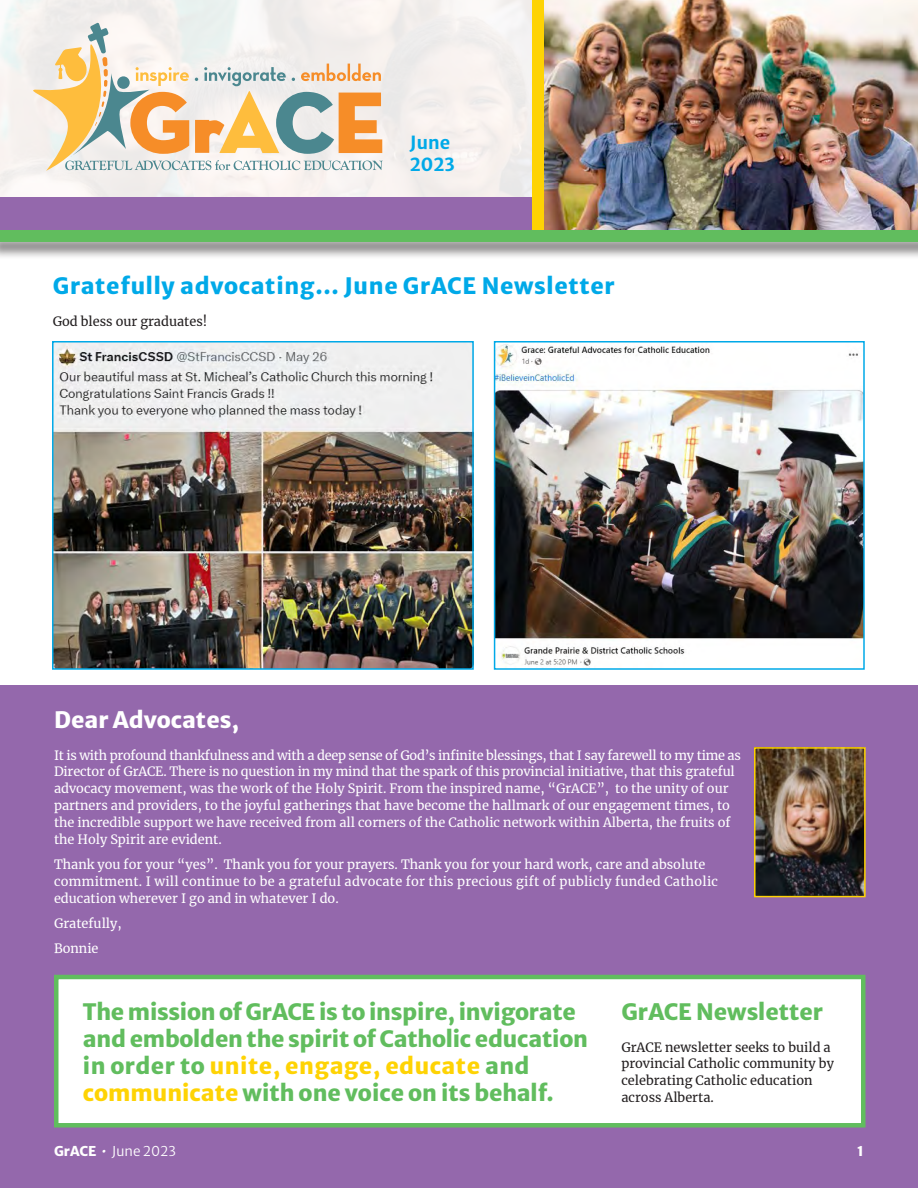
<style>
.page{position:relative;width:918px;height:1188px;background:#fff}
.page>*{position:absolute;margin:0;border:0;box-sizing:border-box;transform-origin:0 0}
.Headings{font:800 22.5px/27px "Merriweather Sans";letter-spacing:-.01em;color:#61bd5e}
.Headings-2{font:800 22.5px "Merriweather Sans";letter-spacing:.03em;color:#00a9e8}
.Headings-3{font:800 22.5px "Merriweather Sans";color:#fff}
.t1{font:700 18px "Merriweather Sans";color:#00a9e8}
.Titles{font:300 13.5px "Merriweather Sans";color:#fff}
.Titles-2{font:800 13.5px "Merriweather Sans";color:#fff}
.Single_Column_Paragr{font:12.75px/16.8px "Merriweather";color:#fff}
.Multi_Column_Paragra{font:12.75px/16.8px "Merriweather";color:#231f20}
.Single_Column_Paragr-2{font:12.75px "Merriweather";color:#231f20}
.s1{color:#fed304}
.s2{font-weight:800}
.s3{font-weight:700;font-style:italic}
</style>
<div class="page">
<div style="left:0;top:686px;width:918px;height:502px;background:#9468ac"></div>
<div style="left:54px;top:975px;width:812px;height:153px;background:#fff;border:4px solid #61bd5e"></div>
<img style="left:55px;top:344px;width:416px;height:323px">
<div style="left:52px;top:341px;width:422px;height:329px;border:2px solid #00a9e8"></div>
<img style="left:497px;top:344px;width:365px;height:322px">
<div style="left:494px;top:341px;width:371px;height:329px;border:2px solid #00a9e8"></div>
<img style="left:757px;top:750px;width:106px;height:144px">
<div style="left:754px;top:747px;width:112px;height:150px;border:2px solid #fed304"></div>
<img style="left:544px;top:0;width:374px;height:230px">
<div style="left:0;top:0;width:532px;height:199px;background:#f5f1ee"></div>
<svg style="left:33px;top:23px;width:350px;height:148px"></svg>
<div style="left:0;top:198px;width:532px;height:38px;background:#9468ac"></div>
<div style="left:532px;top:0;width:12px;height:236px;background:#fed304"></div>
<div style="left:0;top:232px;width:918px;height:29px;background:#231f20;opacity:.5"></div>
<div style="left:0;top:230px;width:918px;height:12px;background:#61bd5e"></div>
<p class="t1" style="left:410px;top:127px;width:42px">June</p>
<p class="t1" style="left:410px;top:148px;width:46px">2023</p>
<p class="Headings-2" style="left:53px;top:266px;width:564px">Gratefully advocating... June GrACE Newsletter</p>
<p class="Single_Column_Paragr-2" style="left:53px;top:313px;width:156px">God bless our graduates!</p>
<p class="Headings-3" style="left:54px;top:700px;width:187px">Dear Advocates,</p>
<p class="Single_Column_Paragr" style="left:54px;top:746px;width:688px">It is with profound thankfulness and with a deep sense of God’s infinite blessings, that I say farewell to my time as Director of GrACE. There is no question in my mind that the spark of this provincial initiative, that this grateful advocacy movement, was the work of the Holy Spirit. From the inspired name, “GrACE”, to the unity of our partners and providers, to the joyful gatherings that have become the hallmark of our engagement times, to the incredible support we have received from all corners of the Catholic network within Alberta, the fruits of the Holy Spirit are evident.</p>
<p class="Single_Column_Paragr" style="left:54px;top:856px;width:666px">Thank you for your “yes”. Thank you for your prayers. Thank you for your hard work, care and absolute commitment. I will continue to be a grateful advocate for this precious gift of publicly funded Catholic education wherever I go and in whatever I do.</p>
<p class="Single_Column_Paragr" style="left:54px;top:915px;width:69px">Gratefully,</p>
<p class="Single_Column_Paragr" style="left:54px;top:940px;width:46px">Bonnie</p>
<p class="Headings" style="left:83px;top:995px;width:507px">The mission of GrACE is to inspire, invigorate and embolden the spirit of Catholic education in order to <span class="s1">unite, engage, educate</span> and <span class="s1">communicate</span> with one voice on its behalf.</p>
<p class="Headings" style="left:621px;top:995px;width:204px">GrACE Newsletter</p>
<p class="Multi_Column_Paragra" style="left:621px;top:1038px;width:214px">GrACE newsletter seeks to build a provincial Catholic community by celebrating Catholic education across Alberta.</p>
<p class="Titles" style="left:54px;top:1140px;width:124px"><span class="s2">GrACE</span> <span class="s3">•</span> June 2023</p>
<p class="Titles-2" style="left:857px;top:1140px;width:8px">1</p>
</div>
